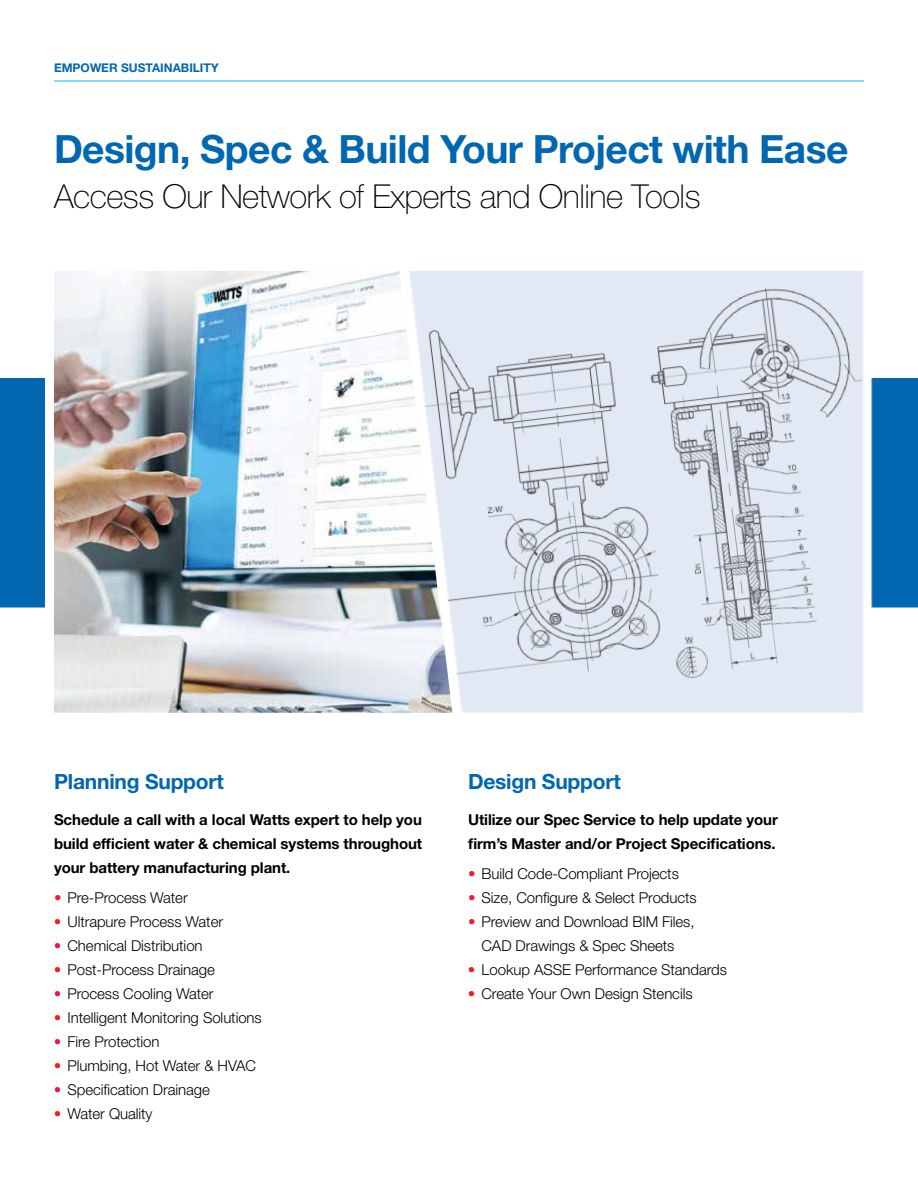
<style>
.page{position:relative;width:918px;height:1188px;background:#fff}
.page>*{position:absolute;margin:0;border:0;box-sizing:border-box;transform-origin:0 0}
.t1{font:700 39px "Helvetica Neue LT Std";letter-spacing:-.015em;color:#0067b0}
.t2{font:100 33px "Helvetica Neue LT Std";letter-spacing:-.015em;color:#000}
.t3{font:700 21px "Helvetica Neue LT Std";letter-spacing:-.01em;color:#0067b0}
.t4{font:300 15px/24px "Helvetica Neue LT Std";letter-spacing:-.005em;color:#000;text-align:center}
.t5{font:700 15px/24px "Helvetica Neue LT Std";letter-spacing:-.005em;color:#000;text-align:justify}
.t6{font:700 12px "Helvetica Neue LT Std";color:#0067b0}
.s1{color:#ed1b35}
</style>
<div class="page">
<div style="left:0;top:378px;width:918px;height:230px;background:#0067b0"></div>
<hr style="left:54px;top:81px;width:810px;height:1px;background:#09bcef">
<img style="left:40px;top:271px;width:353px;height:442px">
<svg style="left:398px;top:271px;width:477px;height:442px;background:#d8dee8"></svg>
<p class="t6" style="left:54px;top:60px;width:166px">EMPOWER SUSTAINABILITY</p>
<h1 class="t1" style="left:54px;top:125px;width:796px">Design, Spec &amp; Build Your Project with Ease</h1>
<h2 class="t2" style="left:54px;top:177px;width:648px">Access Our Network of Experts and Online Tools</h2>
<h3 class="t3" style="left:54px;top:769px;width:171px">Planning Support</h3>
<p class="t5" style="left:54px;top:807px;width:370px">Schedule a call with a local Watts expert to help you build efficient water &amp; chemical systems throughout your battery manufacturing plant.</p>
<p class="t4" style="left:54px;top:885px;width:135px"><span class="s1">•</span> Pre-Process Water</p>
<p class="t4" style="left:54px;top:909px;width:171px"><span class="s1">•</span> Ultrapure Process Water</p>
<p class="t4" style="left:54px;top:933px;width:150px"><span class="s1">•</span> Chemical Distribution</p>
<p class="t4" style="left:54px;top:957px;width:162px"><span class="s1">•</span> Post-Process Drainage</p>
<p class="t4" style="left:54px;top:981px;width:161px"><span class="s1">•</span> Process Cooling Water</p>
<p class="t4" style="left:54px;top:1005px;width:209px"><span class="s1">•</span> Intelligent Monitoring Solutions</p>
<p class="t4" style="left:54px;top:1029px;width:107px"><span class="s1">•</span> Fire Protection</p>
<p class="t4" style="left:54px;top:1053px;width:203px"><span class="s1">•</span> Plumbing, Hot Water &amp; HVAC</p>
<p class="t4" style="left:54px;top:1077px;width:157px"><span class="s1">•</span> Specification Drainage</p>
<p class="t4" style="left:54px;top:1101px;width:100px"><span class="s1">•</span> Water Quality</p>
<h3 class="t3" style="left:468px;top:769px;width:154px">Design Support</h3>
<p class="t5" style="left:468px;top:807px;width:311px">Utilize our Spec Service to help update your firm’s Master and/or Project Specifications.</p>
<p class="t4" style="left:468px;top:861px;width:212px"><span class="s1">•</span> Build Code-Compliant Projects</p>
<p class="t4" style="left:468px;top:885px;width:230px"><span class="s1">•</span> Size, Configure &amp; Select Products</p>
<p class="t4" style="left:468px;top:909px;width:228px"><span class="s1">•</span> Preview and Download BIM Files,<br>CAD Drawings &amp; Spec Sheets</p>
<p class="t4" style="left:468px;top:957px;width:260px"><span class="s1">•</span> Lookup ASSE Performance Standards</p>
<p class="t4" style="left:468px;top:981px;width:226px"><span class="s1">•</span> Create Your Own Design Stencils</p>
</div>
